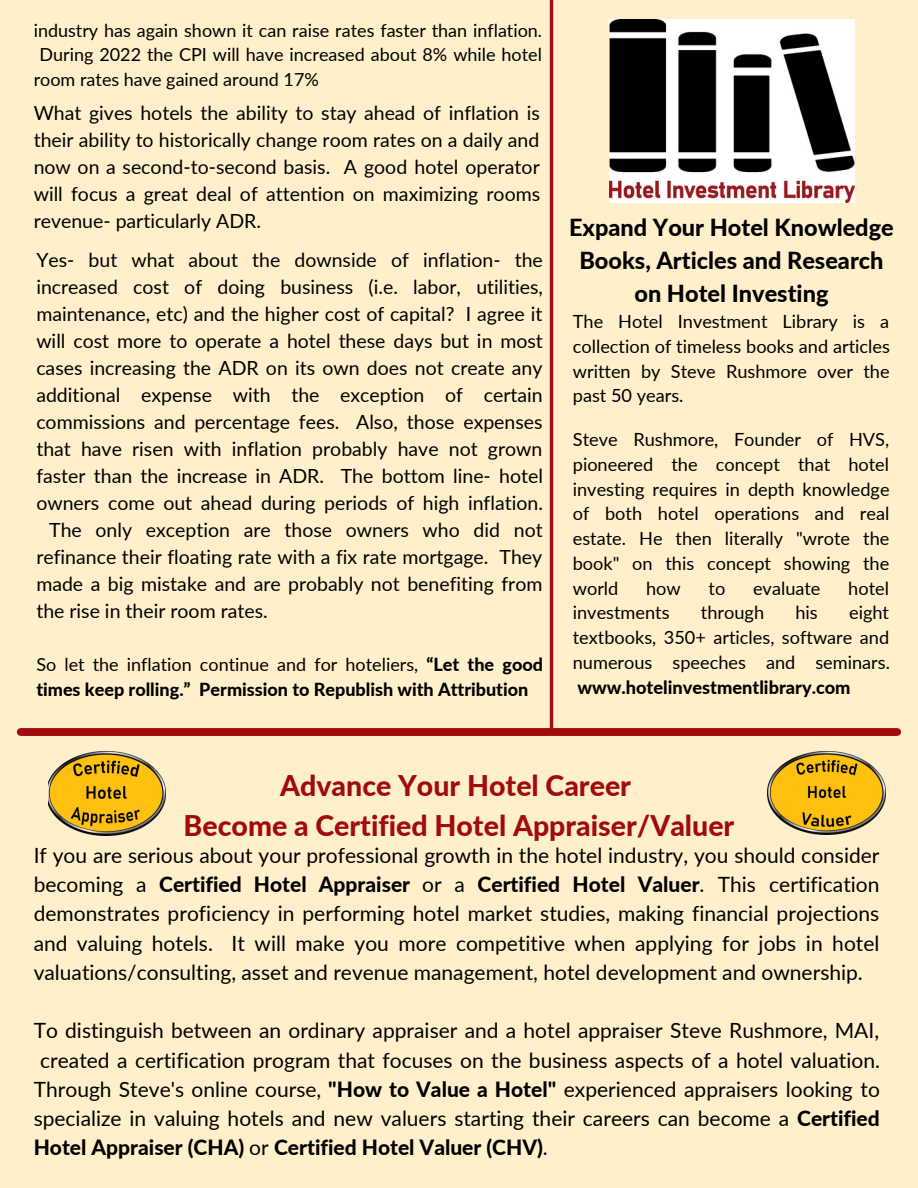
<style>
.page{position:relative;width:918px;height:1188px;background:#fff0cb}
.page>*{position:absolute;margin:0;border:0;box-sizing:border-box;transform-origin:0 0}
.t1{font:800 28.5px/39.3px "Lato";color:#a20b0b;text-align:center}
.t2{font:800 23.55px/32.7px "Lato";color:#000;text-align:center}
.t3{font:21px/29.2px "Lato";color:#000;text-align:justify}
.t4{font:800 21px "Lato";color:#000}
.t5{font:19.5px/27px "Lato";color:#000;text-align:justify}
.t6{font:18.15px/24.8px "Lato";color:#000;text-align:justify}
.t7{font:800 18.15px "Lato";color:#000}
.t8{font:18px "Lato";color:#000}
.t9{font:800 18px/24.8px "Lato";color:#000}
.s1{font-weight:400}
.s2{font-weight:800}
</style>
<div class="page">
<img style="left:767px;top:752px;width:118px;height:83px">
<img style="left:48px;top:752px;width:118px;height:84px">
<div style="left:21px;top:728px;width:876px;height:8px;background:#a20b0b"></div>
<img style="left:609px;top:19px;width:245px;height:184px">
<hr style="left:550px;top:0;width:3px;height:732px;background:#a20b0b">
<p class="t8" style="left:34px;top:19px;width:510px">industry has again shown it can raise rates faster than inflation.</p>
<p class="t8" style="left:39px;top:43px;width:504px">During 2022 the CPI will have increased about 8% while hotel</p>
<p class="t8" style="left:34px;top:68px;width:287px">room rates have gained around 17%</p>
<p class="t5" style="left:34px;top:99px;width:508px">What gives hotels the ability to stay ahead of inflation is their ability to historically change room rates on a daily and now on a second-to-second basis. A good hotel operator will focus a great deal of attention on maximizing rooms revenue- particularly ADR.</p>
<p class="t5" style="left:36px;top:246px;width:508px">Yes- but what about the downside of inflation- the</p>
<p class="t5" style="left:36px;top:273px;width:508px">increased cost of doing business (i.e. labor, utilities,</p>
<p class="t5" style="left:36px;top:300px;width:508px">maintenance, etc) and the higher cost of capital? I agree it</p>
<p class="t5" style="left:36px;top:327px;width:508px">will cost more to operate a hotel these days but in most</p>
<p class="t5" style="left:36px;top:354px;width:508px">cases increasing the ADR on its own does not create any</p>
<p class="t5" style="left:36px;top:381px;width:508px">additional expense with the exception of certain</p>
<p class="t5" style="left:36px;top:408px;width:508px">commissions and percentage fees. Also, those expenses</p>
<p class="t5" style="left:36px;top:435px;width:508px">that have risen with inflation probably have not grown</p>
<p class="t5" style="left:36px;top:462px;width:508px">faster than the increase in ADR. The bottom line- hotel</p>
<p class="t5" style="left:36px;top:489px;width:508px">owners come out ahead during periods of high inflation.</p>
<p class="t5" style="left:49px;top:516px;width:495px">The only exception are those owners who did not</p>
<p class="t5" style="left:36px;top:543px;width:507px">refinance their floating rate with a fix rate mortgage. They</p>
<p class="t5" style="left:36px;top:570px;width:508px">made a big mistake and are probably not benefiting from</p>
<p class="t5" style="left:36px;top:597px;width:233px">the rise in their room rates.</p>
<p class="t9" style="left:36px;top:652px;width:508px"><span class="s1">So let the inflation continue and for hoteliers,</span> “Let the good times keep rolling.” Permission to Republish with Attribution</p>
<p class="t2" style="left:569px;top:211px;width:326px">Expand Your Hotel Knowledge<br>Books, Articles and Research on Hotel Investing</p>
<p class="t6" style="left:573px;top:309px;width:319px">The Hotel Investment Library is a collection of timeless books and articles written by Steve Rushmore over the past 50 years.</p>
<p class="t6" style="left:573px;top:427px;width:318px">Steve Rushmore, Founder of HVS, pioneered the concept that hotel investing requires in depth knowledge of both hotel operations and real estate. He then literally "wrote the book" on this concept showing the world</p>
<p class="t6" style="left:646px;top:575px;width:36px">how</p>
<p class="t6" style="left:709px;top:575px;width:18px">to</p>
<p class="t6" style="left:753px;top:575px;width:69px">evaluate</p>
<p class="t6" style="left:848px;top:575px;width:42px">hotel</p>
<p class="t6" style="left:573px;top:600px;width:98px">investments</p>
<p class="t6" style="left:701px;top:600px;width:65px">through</p>
<p class="t6" style="left:795px;top:600px;width:24px">his</p>
<p class="t6" style="left:573px;top:600px;width:319px;text-indent:276px">eight textbooks, 350+ articles, software and numerous speeches and seminars.</p>
<p class="t7" style="left:577px;top:676px;width:275px">www.hotelinvestmentlibrary.com</p>
<h1 class="t1" style="left:184px;top:766px;width:552px">Advance Your Hotel Career<br>Become a Certified Hotel Appraiser/Valuer</h1>
<p class="t3" style="left:34px;top:840px;width:847px">If you are serious about your professional growth in the hotel industry, you should consider becoming a <span class="s2">Certified Hotel Appraiser</span> or a <span class="s2">Certified Hotel Valuer</span>. This certification demonstrates proficiency in performing hotel market studies, making financial projections and valuing hotels. It will make you more competitive when applying for jobs in hotel valuations/consulting, asset and revenue management, hotel development and ownership.</p>
<p class="t3" style="left:34px;top:1016px;width:847px">To distinguish between an ordinary appraiser and a hotel appraiser Steve Rushmore, MAI,</p>
<p class="t3" style="left:40px;top:1045px;width:841px">created a certification program that focuses on the business aspects of a hotel valuation.</p>
<p class="t3" style="left:34px;top:1074px;width:848px">Through Steve's online course, <span class="s2">"How to Value a Hotel"</span> experienced appraisers looking to</p>
<p class="t3" style="left:34px;top:1103px;width:848px">specialize in valuing hotels and new valuers starting their careers can become a <span class="s2">Certified</span></p>
<p class="t4" style="left:34px;top:1135px;width:516px">Hotel Appraiser (CHA) <span class="s1">or</span> Certified Hotel Valuer (CHV)<span class="s1">.</span></p>
</div>
